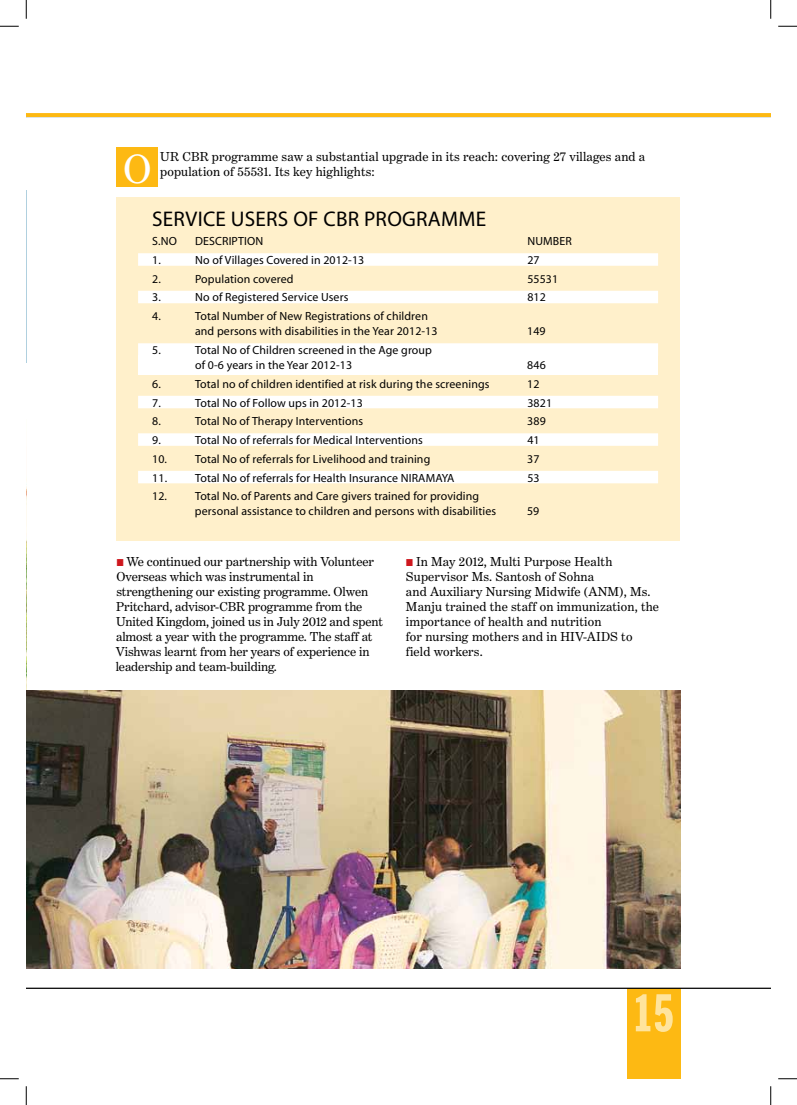
<style>
.page{position:relative;width:797px;height:1105px;background:#fff}
.page>*{position:absolute;margin:0;border:0;box-sizing:border-box;transform-origin:0 0}
.t1{font:extra-condensed 52.5px "Franklin Gothic BT";color:#ffe49d}
.t2{font:41.25px "Benton Modern Two";color:#fff}
.t3{font:21.25px "Myriad";letter-spacing:.01em;color:#000}
.t4{font:13.12px/15px "Benton Modern Two";letter-spacing:-.005em;color:#000}
.t5{font:11.88px/15px "Myriad";letter-spacing:.01em;color:#000}
.s1{color:#ce171e}
</style>
<div class="page">
<div style="left:626px;top:988px;width:54px;height:91px;background:#fdb913"></div>
<img style="left:26px;top:420px;width:1px;height:502px">
<img style="left:26px;top:690px;width:654px;height:279px">
<div style="left:116px;top:191px;width:563px;height:350px;background:#fff0cb"></div>
<div style="left:138px;top:356px;width:520px;height:19px;background:#fff"></div>
<div style="left:138px;top:253px;width:520px;height:13px;background:#fff"></div>
<div style="left:138px;top:291px;width:520px;height:12px;background:#fff"></div>
<div style="left:138px;top:343px;width:520px;height:13px;background:#fff"></div>
<div style="left:138px;top:396px;width:520px;height:12px;background:#fff"></div>
<div style="left:138px;top:433px;width:520px;height:13px;background:#fff"></div>
<div style="left:138px;top:471px;width:520px;height:12px;background:#fff"></div>
<div style="left:117px;top:145px;width:563px;height:52px;background:#fff"></div>
<div style="left:116px;top:147px;width:42px;height:40px;background:#fdb913"></div>
<hr style="left:26px;top:116px;width:744px;height:2px;background:#c0cfd7">
<svg style="left:27px;top:113px;width:743px;height:4px;background:#fdba16"></svg>
<hr style="left:26px;top:988px;width:744px;height:1px;background:#000">
<svg style="left:0;top:25px;width:19px;height:2px"></svg>
<svg style="left:778px;top:25px;width:19px;height:2px"></svg>
<svg style="left:0;top:1078px;width:19px;height:1px"></svg>
<svg style="left:778px;top:1078px;width:19px;height:1px"></svg>
<svg style="left:25px;top:0;width:2px;height:19px"></svg>
<svg style="left:25px;top:1086px;width:2px;height:19px"></svg>
<svg style="left:770px;top:0;width:1px;height:19px"></svg>
<svg style="left:770px;top:1086px;width:1px;height:19px"></svg>
<h2 class="t2" style="left:123px;top:149px;width:30px">O</h2>
<p class="t4" style="left:160px;top:150px;width:486px">UR CBR programme saw a substantial upgrade in its reach: covering 27 villages and a</p>
<p class="t4" style="left:160px;top:165px;width:216px">population of 55531. Its key highlights:</p>
<h3 class="t3" style="left:152px;top:209px;width:335px">SERVICE USERS OF CBR PROGRAMME</h3>
<p class="t5" style="left:152px;top:234px;width:26px">S.NO</p>
<p class="t5" style="left:195px;top:234px;width:69px">DESCRIPTION</p>
<p class="t5" style="left:527px;top:234px;width:46px">NUMBER</p>
<p class="t5" style="left:152px;top:253px;width:10px">1.</p>
<p class="t5" style="left:195px;top:253px;width:171px">No of Villages Covered in 2012-13</p>
<p class="t5" style="left:527px;top:253px;width:14px">27</p>
<p class="t5" style="left:152px;top:272px;width:10px">2.</p>
<p class="t5" style="left:195px;top:272px;width:100px">Population covered</p>
<p class="t5" style="left:527px;top:272px;width:32px">55531</p>
<p class="t5" style="left:152px;top:291px;width:10px">3.</p>
<p class="t5" style="left:195px;top:291px;width:155px">No of Registered Service Users</p>
<p class="t5" style="left:527px;top:291px;width:20px">812</p>
<p class="t5" style="left:152px;top:309px;width:10px">4.</p>
<p class="t5" style="left:195px;top:309px;width:244px">Total Number of New Registrations of children and persons with disabilities in the Year 2012-13</p>
<p class="t5" style="left:527px;top:324px;width:20px">149</p>
<p class="t5" style="left:152px;top:343px;width:10px">5.</p>
<p class="t5" style="left:195px;top:343px;width:238px">Total No of Children screened in the Age group of 0-6 years in the Year 2012-13</p>
<p class="t5" style="left:527px;top:358px;width:20px">846</p>
<p class="t5" style="left:152px;top:377px;width:10px">6.</p>
<p class="t5" style="left:195px;top:377px;width:296px">Total no of children identified at risk during the screenings</p>
<p class="t5" style="left:527px;top:377px;width:14px">12</p>
<p class="t5" style="left:152px;top:396px;width:10px">7.</p>
<p class="t5" style="left:195px;top:396px;width:169px">Total No of Follow ups in 2012-13</p>
<p class="t5" style="left:527px;top:396px;width:26px">3821</p>
<p class="t5" style="left:152px;top:414px;width:10px">8.</p>
<p class="t5" style="left:195px;top:414px;width:169px">Total No of Therapy Interventions</p>
<p class="t5" style="left:527px;top:414px;width:20px">389</p>
<p class="t5" style="left:152px;top:433px;width:10px">9.</p>
<p class="t5" style="left:195px;top:433px;width:229px">Total No of referrals for Medical Interventions</p>
<p class="t5" style="left:527px;top:433px;width:14px">41</p>
<p class="t5" style="left:152px;top:452px;width:280px">10. Total No of referrals for Livelihood and training</p>
<p class="t5" style="left:527px;top:452px;width:14px">37</p>
<p class="t5" style="left:152px;top:471px;width:303px">11. Total No of referrals for Health Insurance NIRAMAYA</p>
<p class="t5" style="left:527px;top:471px;width:14px">53</p>
<p class="t5" style="left:195px;top:489px;width:303px;text-indent:-43px">12. Total No. of Parents and Care givers trained for providing personal assistance to children and persons with disabilities</p>
<p class="t5" style="left:527px;top:504px;width:14px">59</p>
<p class="t4" style="left:116px;top:555px;width:269px"><span class="s1">■</span> We continued our partnership with Volunteer Overseas which was instrumental in strengthening our existing programme. Olwen Pritchard, advisor-CBR programme from the United Kingdom, joined us in July 2012 and spent almost a year with the programme. The staff at Vishwas learnt from her years of experience in leadership and team-building.</p>
<p class="t4" style="left:406px;top:555px;width:255px"><span class="s1">■</span> In May 2012, Multi Purpose Health Supervisor Ms. Santosh of Sohna<br>and Auxiliary Nursing Midwife (ANM), Ms.<br>Manju trained the staff on immunization, the importance of health and nutrition<br>for nursing mothers and in HIV-AIDS to field workers.</p>
<h1 class="t1" style="left:632px;top:982px;width:43px">15</h1>
</div>
